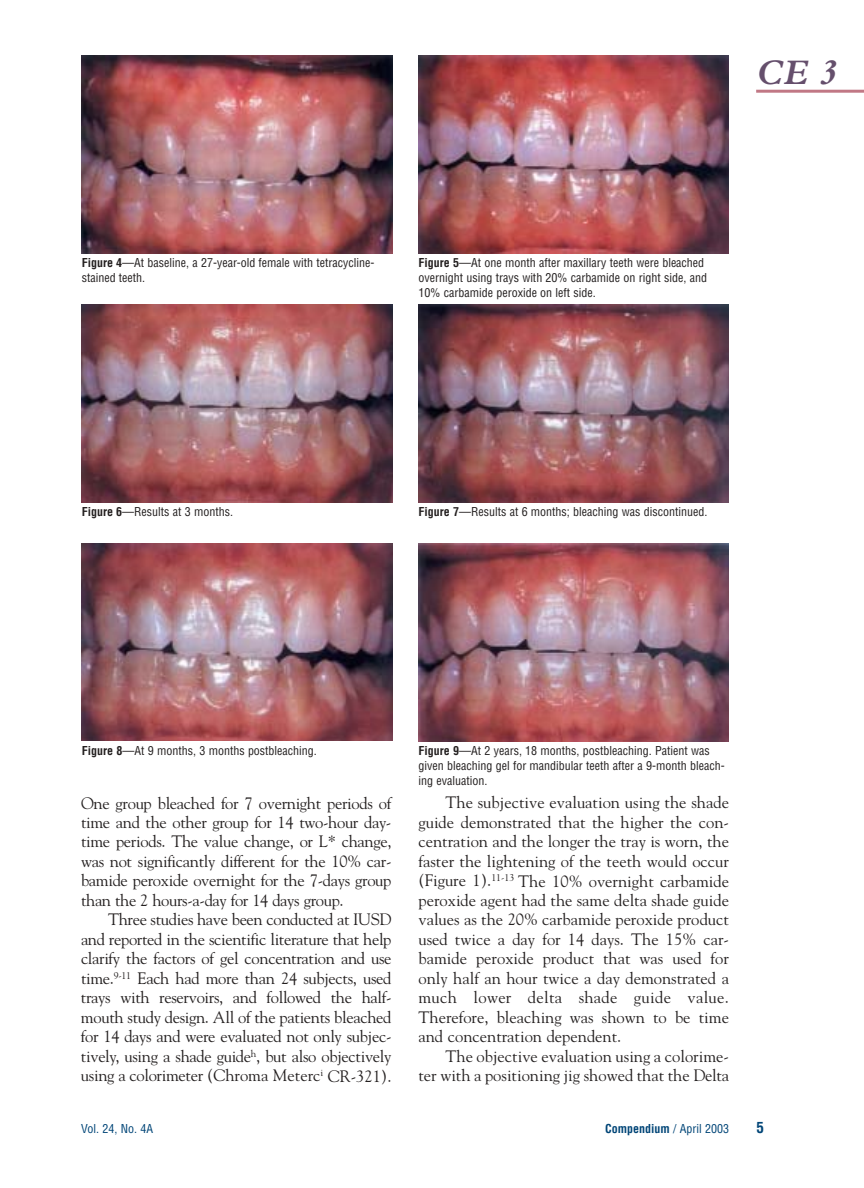
<style>
.page{position:relative;width:864px;height:1188px;background:#fff}
.page>*{position:absolute;margin:0;border:0;box-sizing:border-box;transform-origin:0 0}
.t1{font:italic 700 37.5px "Bembo";color:#654f6c}
.t2{font:16.5px/19.5px "Goudy";color:#231f1f;text-align:justify}
.t3{font:700 condensed 15px "Helvetica";color:#004577}
.t4{font:condensed 12px/15px "Helvetica";color:#231f1f}
.t5{font:700 condensed 12px "Helvetica";color:#004577}
.t6{font:condensed 12px "Helvetica";color:#004577}
.s1{font-weight:700}
.s2{font-weight:400}
</style>
<div class="page">
<hr style="left:756px;top:90px;width:108px;height:3px;background:#c17885">
<img style="left:82px;top:55px;width:310px;height:198px">
<img style="left:418px;top:55px;width:311px;height:198px">
<img style="left:82px;top:304px;width:310px;height:198px">
<img style="left:418px;top:305px;width:311px;height:198px">
<img style="left:82px;top:543px;width:310px;height:198px">
<img style="left:418px;top:543px;width:311px;height:198px">
<h1 class="t1" style="left:756px;top:58px;width:82px">CE 3</h1>
<p class="t4" style="left:82px;top:256px;width:294px"><span class="s1">Figure 4</span>—At baseline, a 27-year-old female with tetracycline&shy;stained teeth.</p>
<p class="t4" style="left:418px;top:256px;width:290px"><span class="s1">Figure 5</span>—At one month after maxillary teeth were bleached overnight using trays with 20% carbamide on right side, and<br>10% carbamide peroxide on left side.</p>
<p class="t4" style="left:82px;top:505px;width:153px"><span class="s1">Figure 6</span>—Results at 3 months.</p>
<p class="t4" style="left:418px;top:505px;width:290px"><span class="s1">Figure 7</span>—Results at 6 months; bleaching was discontinued.</p>
<p class="t4" style="left:82px;top:744px;width:237px"><span class="s1">Figure 8</span>—At 9 months, 3 months postbleaching.</p>
<p class="t4" style="left:418px;top:744px;width:308px"><span class="s1">Figure 9</span>—At 2 years, 18 months, postbleaching. Patient was given bleaching gel for mandibular teeth after a 9-month bleach&shy;ing evaluation.</p>
<p class="t2" style="left:81px;top:794px;width:312px">One group bleached for 7 overnight periods of time and the other group for 14 two-hour day&shy;time periods. The value change, or L* change, was not significantly different for the 10% car&shy;bamide peroxide overnight for the 7-days group than the 2 hours-a-day for 14 days group.</p>
<p class="t2" style="left:81px;top:911px;width:312px;text-indent:27px">Three studies have been conducted at IUSD and reported in the scientific literature that help clarify the factors of gel concentration and use time.<sup>9-11</sup> Each had more than 24 subjects, used trays with reservoirs, and followed the half&shy;mouth study design. All of the patients bleached for 14 days and were evaluated not only subjec&shy;tively, using a shade guide<sup>h</sup>, but also objectively using a colorimeter (Chroma Meterc<sup>i</sup> CR-321).</p>
<p class="t2" style="left:418px;top:794px;width:312px;text-indent:27px">The subjective evaluation using the shade guide demonstrated that the higher the con&shy;centration and the longer the tray is worn, the faster the lightening of the teeth would occur (Figure 1).<sup>11-13</sup> The 10% overnight carbamide peroxide agent had the same delta shade guide values as the 20% carbamide peroxide product used twice a day for 14 days. The 15% car&shy;bamide peroxide product that was used for only half an hour twice a day demonstrated a much lower delta shade guide value.<br>Therefore, bleaching was shown to be time and concentration dependent.</p>
<p class="t2" style="left:418px;top:1048px;width:312px;text-align:right">The objective evaluation using a colorime-<br>ter with a positioning jig showed that the Delta</p>
<p class="t6" style="left:81px;top:1124px;width:74px">Vol. 24, No. 4A</p>
<p class="t5" style="left:605px;top:1124px;width:125px">Compendium <span class="s2">/ April 2003</span></p>
<p class="t3" style="left:757px;top:1121px;width:9px">5</p>
</div>
